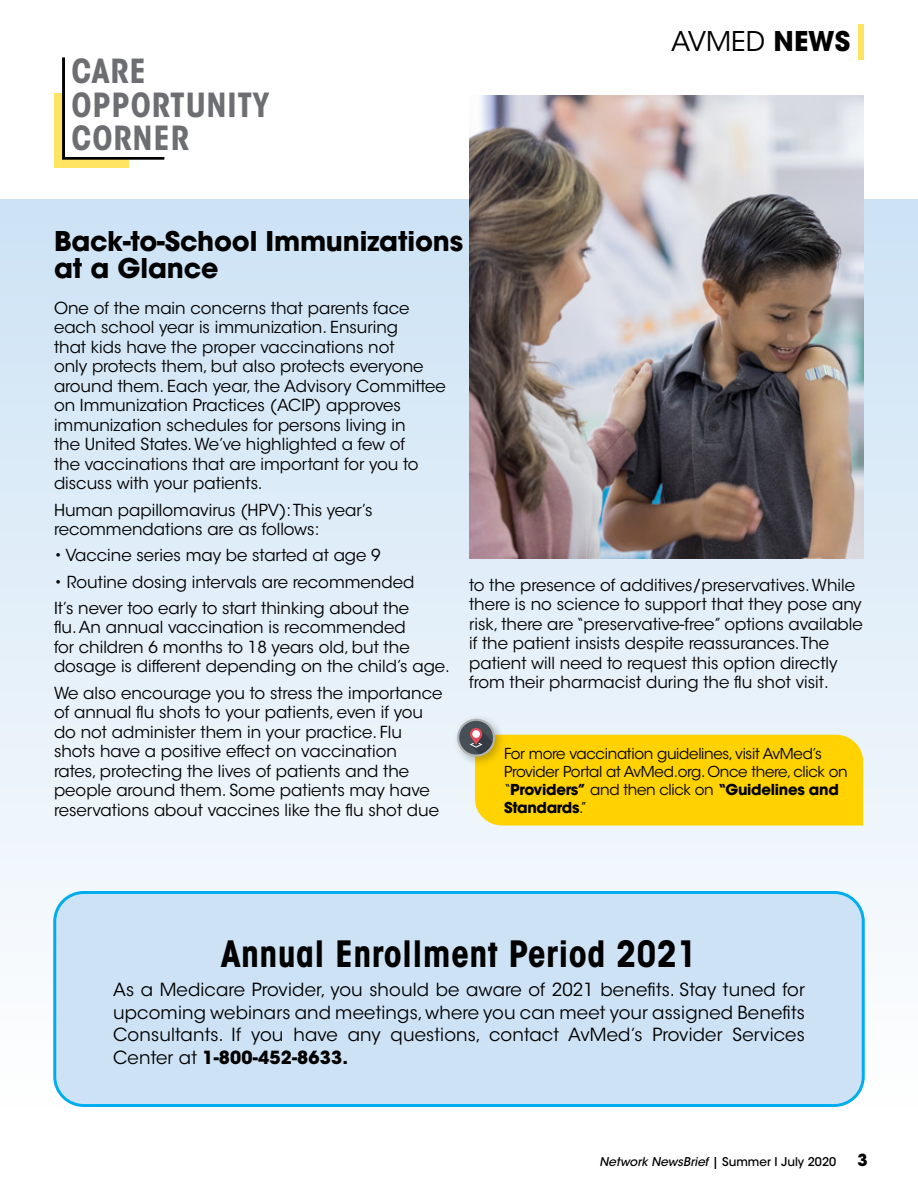
<style>
.page{position:relative;width:918px;height:1188px;background:#fff}
.page>*{position:absolute;margin:0;border:0;box-sizing:border-box;transform-origin:0 0}
.t1{font:700 condensed 36px "ITC Avant Garde Std";letter-spacing:.01em;color:#000}
.t2{font:700 condensed 33px/33.8px "ITC Avant Garde Std";letter-spacing:.025em;color:#6d6e71}
.t3{font:700 27px/27px "ITC Avant Garde Std";letter-spacing:-.005em;color:#000}
.t4{font:27px "ITC Avant Garde Std";color:#000}
.t5{font:18px/22.5px "ITC Avant Garde Std";letter-spacing:.01em;color:#000;text-align:justify}
.t6{font:16.5px/19.5px "ITC Avant Garde Std";color:#000}
.t7{font:700 16.5px "ITC Avant Garde Std";color:#000}
.t8{font:15px/18px "ITC Avant Garde Std";letter-spacing:-.02em;color:#000}
.t9{font:italic 500 12px "ITC Avant Garde Std";color:#000}
.s1{font-weight:700}
.s2{font-style:normal}
</style>
<div class="page">
<div style="left:0;top:200px;width:918px;height:907px;background:linear-gradient(to bottom,#cce2f4,#fdfefe)"></div>
<img style="left:469px;top:95px;width:395px;height:463px">
<div style="left:859px;top:24px;width:5px;height:36px;background:#ffe363"></div>
<div style="left:54px;top:93px;width:75px;height:75px;background:#ffe363"></div>
<div style="left:62px;top:57px;width:102px;height:103px;border:3px solid #000"></div>
<div style="left:65px;top:54px;width:110px;height:103px;background:#fff"></div>
<div style="left:453px;top:714px;width:53px;height:54px;background:#000;opacity:.25"></div>
<svg style="left:458px;top:720px;width:36px;height:36px"></svg>
<div style="left:457px;top:719px;width:38px;height:38px;border:2px solid #b1b4b6;border-radius:50%"></div>
<svg style="left:470px;top:728px;width:393px;height:98px;background:#fad217"></svg>
<div style="left:472px;top:730px;width:8px;height:8px;background:#fff;border-radius:50%"></div>
<div style="left:55px;top:892px;width:808px;height:214px;background:#cde3f5;border-radius:29px"></div>
<div style="left:53px;top:891px;width:812px;height:216px;border:3px solid #00aeef;border-radius:29px"></div>
<h2 class="t2" style="left:72px;top:54px;width:199px">CARE<br>OPPORTUNITY<br>CORNER</h2>
<h3 class="t3" style="left:54px;top:227px;width:411px">Back-to-School Immunizations at a Glance</h3>
<h3 class="t4" style="left:671px;top:25px;width:180px">AVMED <span class="s1">NEWS</span></h3>
<p class="t6" style="left:54px;top:298px;width:393px">One of the main concerns that parents face each school year is immunization. Ensuring<br>that kids have the proper vaccinations not<br>only protects them, but also protects everyone around them. Each year, the Advisory Committee on Immunization Practices (ACIP) approves immunization schedules for persons living in<br>the United States. We’ve highlighted a few of<br>the vaccinations that are important for you to discuss with your patients.</p>
<p class="t6" style="left:54px;top:500px;width:320px">Human papillomavirus (HPV): This year’s recommendations are as follows:</p>
<p class="t6" style="left:54px;top:546px;width:328px">• Vaccine series may be started at age 9</p>
<p class="t6" style="left:54px;top:569px;width:362px;line-height:26.2px">• Routine dosing intervals are recommended<br>It’s never too early to start thinking about the</p>
<p class="t6" style="left:54px;top:618px;width:397px">flu. An annual vaccination is recommended<br>for children 6 months to 18 years old, but the dosage is different depending on the child’s age.</p>
<p class="t6" style="left:54px;top:683px;width:390px">We also encourage you to stress the importance of annual flu shots to your patients, even if you do not administer them in your practice. Flu shots have a positive effect on vaccination rates, protecting the lives of patients and the people around them. Some patients may have reservations about vaccines like the flu shot due</p>
<p class="t6" style="left:469px;top:575px;width:395px">to the presence of additives/preservatives. While there is no science to support that they pose any risk, there are “preservative-free” options available if the patient insists despite reassurances. The patient will need to request this option directly from their pharmacist during the flu shot visit.</p>
<p class="t8" style="left:504px;top:744px;width:345px">For more vaccination guidelines, visit AvMed’s Provider Portal at AvMed.org. Once there, click on “<span class="s1">Providers”</span> and then click on <span class="s1">“Guidelines and Standards</span>.”</p>
<h1 class="t1" style="left:221px;top:931px;width:478px">Annual Enrollment Period 2021</h1>
<p class="t5" style="left:113px;top:979px;width:693px">As a Medicare Provider, you should be aware of 2021 benefits. Stay tuned for upcoming webinars and meetings, where you can meet your assigned Benefits Consultants. If you have any questions, contact AvMed’s Provider Services Center at <span class="s1">1-800-452-8633.</span></p>
<p class="t9" style="left:600px;top:1154px;width:238px">Network NewsBrief <span class="s2">| S u m m e r I J u l y 2 0 2 0</span></p>
<p class="t7" style="left:857px;top:1149px;width:12px">3</p>
</div>
